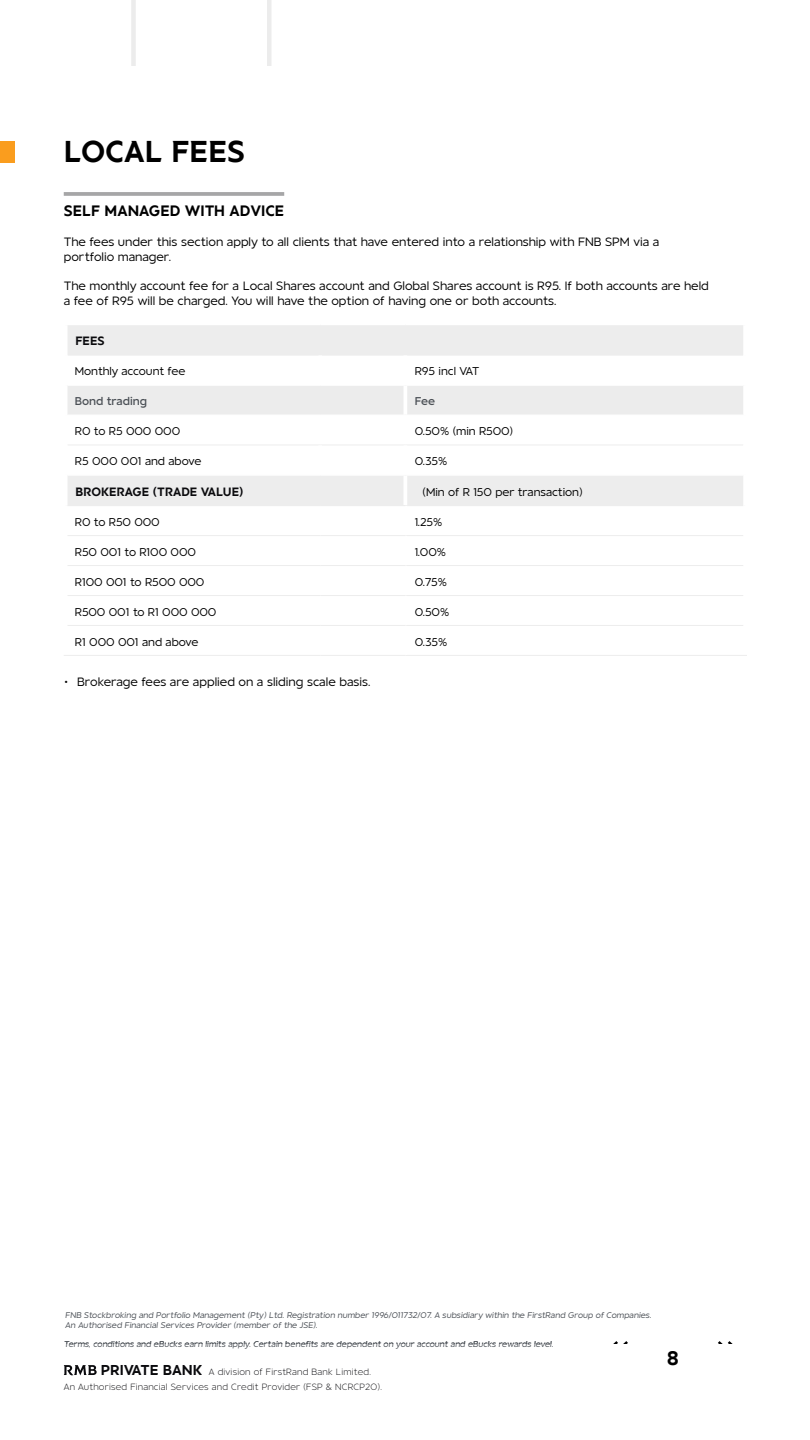
<style>
.page{position:relative;width:810px;height:1440px;background:#fff}
.page>*{position:absolute;margin:0;border:0;box-sizing:border-box;transform-origin:0 0}
.t1{font:30px "RMB Sans Display";color:#000}
.t2{font:19.5px "RMB Sans Display";color:#000}
.t3{font:800 15px "RMB Sans";color:#000}
.t4{font:12px/15px "RMB Sans";color:#000}
.t5{font:12px "RMB Sans Display";color:#0a0a0d}
.t6{font:11.25px "RMB Sans";letter-spacing:-.005em;color:#000}
.t7{font:700 11.25px "RMB Sans";color:#4a4f55}
.t8{font:300 9px/14.4px "RMB Sans";letter-spacing:.025em;color:#0a0a0d}
.t9{font:italic 8.25px/9.8px "RMB Sans";color:#4a4f55}
.s1{font-weight:800;font-size:14.25px}
</style>
<div class="page">
<div style="left:0;top:141px;width:14px;height:21px;background:#fa9d1e"></div>
<hr style="left:64px;top:192px;width:220px;height:4px;background:#a6a6a7">
<svg style="left:68px;top:325px;width:675px;height:180px"></svg>
<div style="left:68px;top:386px;width:675px;height:29px;background:#ececec"></div>
<hr style="left:68px;top:355px;width:252px;height:1px;background:#ededed">
<hr style="left:320px;top:355px;width:85px;height:1px;background:#ededed">
<hr style="left:405px;top:355px;width:338px;height:1px;background:#ededed">
<hr style="left:405px;top:505px;width:338px;height:1px;background:#ededed">
<hr style="left:318px;top:355px;width:4px;height:29px;background:#fff">
<hr style="left:404px;top:355px;width:3px;height:29px;background:#fff">
<hr style="left:405px;top:535px;width:338px;height:1px;background:#ededed">
<hr style="left:318px;top:415px;width:4px;height:30px;background:#fff">
<hr style="left:404px;top:415px;width:3px;height:30px;background:#fff">
<hr style="left:68px;top:445px;width:252px;height:1px;background:#ededed">
<hr style="left:320px;top:445px;width:85px;height:1px;background:#ededed">
<hr style="left:405px;top:445px;width:338px;height:1px;background:#ededed">
<hr style="left:405px;top:595px;width:338px;height:1px;background:#ededed">
<hr style="left:405px;top:625px;width:338px;height:1px;background:#ededed">
<hr style="left:405px;top:655px;width:342px;height:1px;background:#ededed">
<hr style="left:318px;top:445px;width:4px;height:29px;background:#fff">
<hr style="left:404px;top:445px;width:3px;height:29px;background:#fff">
<hr style="left:405px;top:565px;width:338px;height:1px;background:#ededed">
<hr style="left:405px;top:474px;width:338px;height:2px;background:#fff">
<hr style="left:405px;top:384px;width:338px;height:2px;background:#fff">
<hr style="left:405px;top:415px;width:338px;height:1px;background:#fff">
<hr style="left:68px;top:474px;width:252px;height:2px;background:#fff">
<hr style="left:320px;top:474px;width:85px;height:2px;background:#fff">
<hr style="left:404px;top:476px;width:3px;height:29px;background:#fff">
<hr style="left:68px;top:505px;width:252px;height:1px;background:#ededed">
<hr style="left:320px;top:505px;width:85px;height:1px;background:#ededed">
<hr style="left:68px;top:535px;width:252px;height:1px;background:#ededed">
<hr style="left:320px;top:535px;width:85px;height:1px;background:#ededed">
<hr style="left:68px;top:384px;width:252px;height:2px;background:#fff">
<hr style="left:320px;top:384px;width:85px;height:2px;background:#fff">
<hr style="left:404px;top:386px;width:3px;height:29px;background:#fff">
<hr style="left:68px;top:415px;width:252px;height:1px;background:#fff">
<hr style="left:320px;top:415px;width:85px;height:1px;background:#fff">
<hr style="left:68px;top:565px;width:252px;height:1px;background:#ededed">
<hr style="left:320px;top:565px;width:85px;height:1px;background:#ededed">
<hr style="left:68px;top:595px;width:252px;height:1px;background:#ededed">
<hr style="left:320px;top:595px;width:85px;height:1px;background:#ededed">
<hr style="left:68px;top:625px;width:252px;height:1px;background:#ededed">
<hr style="left:320px;top:625px;width:85px;height:1px;background:#ededed">
<hr style="left:64px;top:655px;width:256px;height:1px;background:#ededed">
<hr style="left:320px;top:655px;width:85px;height:1px;background:#ededed">
<svg style="left:718px;top:1341px;width:15px;height:3px"></svg>
<svg style="left:613px;top:1341px;width:15px;height:3px"></svg>
<div style="left:267px;top:0;width:5px;height:66px;background:#ececec"></div>
<div style="left:131px;top:0;width:5px;height:66px;background:#ececec"></div>
<svg style="left:64px;top:1365px;width:33px;height:10px"></svg>
<h1 class="t1" style="left:64px;top:135px;width:183px">LOCAL FEES</h1>
<p class="t3" style="left:64px;top:202px;width:222px">SELF MANAGED WITH ADVICE</p>
<p class="t4" style="left:64px;top:235px;width:597px">The fees under this section apply to all clients that have entered into a relationship with FNB SPM via a portfolio manager.</p>
<p class="t4" style="left:64px;top:278px;width:647px">The monthly account fee for a Local Shares account and Global Shares account is R95. If both accounts are held a fee of R95 will be charged. You will have the option of having one or both accounts.</p>
<p class="t5" style="left:75px;top:334px;width:31px">FEES</p>
<p class="t6" style="left:75px;top:365px;width:112px">Monthly account fee</p>
<p class="t6" style="left:415px;top:365px;width:66px">R95 incl VAT</p>
<p class="t7" style="left:75px;top:395px;width:74px">Bond trading</p>
<p class="t7" style="left:415px;top:395px;width:22px">Fee</p>
<p class="t6" style="left:75px;top:425px;width:107px">R0 to R5 000 000</p>
<p class="t6" style="left:415px;top:425px;width:100px">0.50% (min R500)</p>
<p class="t6" style="left:75px;top:455px;width:128px">R5 000 001 and above</p>
<p class="t6" style="left:415px;top:455px;width:34px">0.35%</p>
<p class="t5" style="left:75px;top:485px;width:170px">BROKERAGE (TRADE VALUE)</p>
<p class="t6" style="left:423px;top:485px;width:162px">(Min of R 150 per transaction)</p>
<p class="t6" style="left:75px;top:515px;width:86px">R0 to R50 000</p>
<p class="t6" style="left:415px;top:515px;width:29px">1.25%</p>
<p class="t6" style="left:75px;top:545px;width:123px">R50 001 to R100 000</p>
<p class="t6" style="left:415px;top:545px;width:33px">1.00%</p>
<p class="t6" style="left:75px;top:575px;width:131px">R100 001 to R500 000</p>
<p class="t6" style="left:415px;top:575px;width:34px">0.75%</p>
<p class="t6" style="left:75px;top:605px;width:143px">R500 001 to R1 000 000</p>
<p class="t6" style="left:415px;top:605px;width:36px">0.50%</p>
<p class="t6" style="left:75px;top:635px;width:125px">R1 000 001 and above</p>
<p class="t6" style="left:415px;top:635px;width:34px">0.35%</p>
<p class="t4" style="left:64px;top:674px;width:308px">• Brokerage fees are applied on a sliding scale basis.</p>
<p class="t9" style="left:65px;top:1310px;width:588px">FNB Stockbroking and Portfolio Management (Pty) Ltd. Registration number 1996/011732/07. A subsidiary within the FirstRand Group of Companies.<br>An Authorised Financial Services Provider (member of the JSE).</p>
<p class="t9" style="left:64px;top:1340px;width:491px">Terms, conditions and eBucks earn limits apply. Certain benefits are dependent on your account and eBucks rewards level.</p>
<p class="t8" style="left:64px;top:1365px;width:320px;text-indent:37px"><span class="s1">PRIVATE BANK</span> A division of FirstRand Bank Limited.<br>An Authorised Financial Services and Credit Provider (FSP &amp; NCRCP20).</p>
<h2 class="t2" style="left:667px;top:1346px;width:14px">8</h2>
<h2 class="t2" style="left:663px;top:1346px;width:21px">16</h2>
</div>
